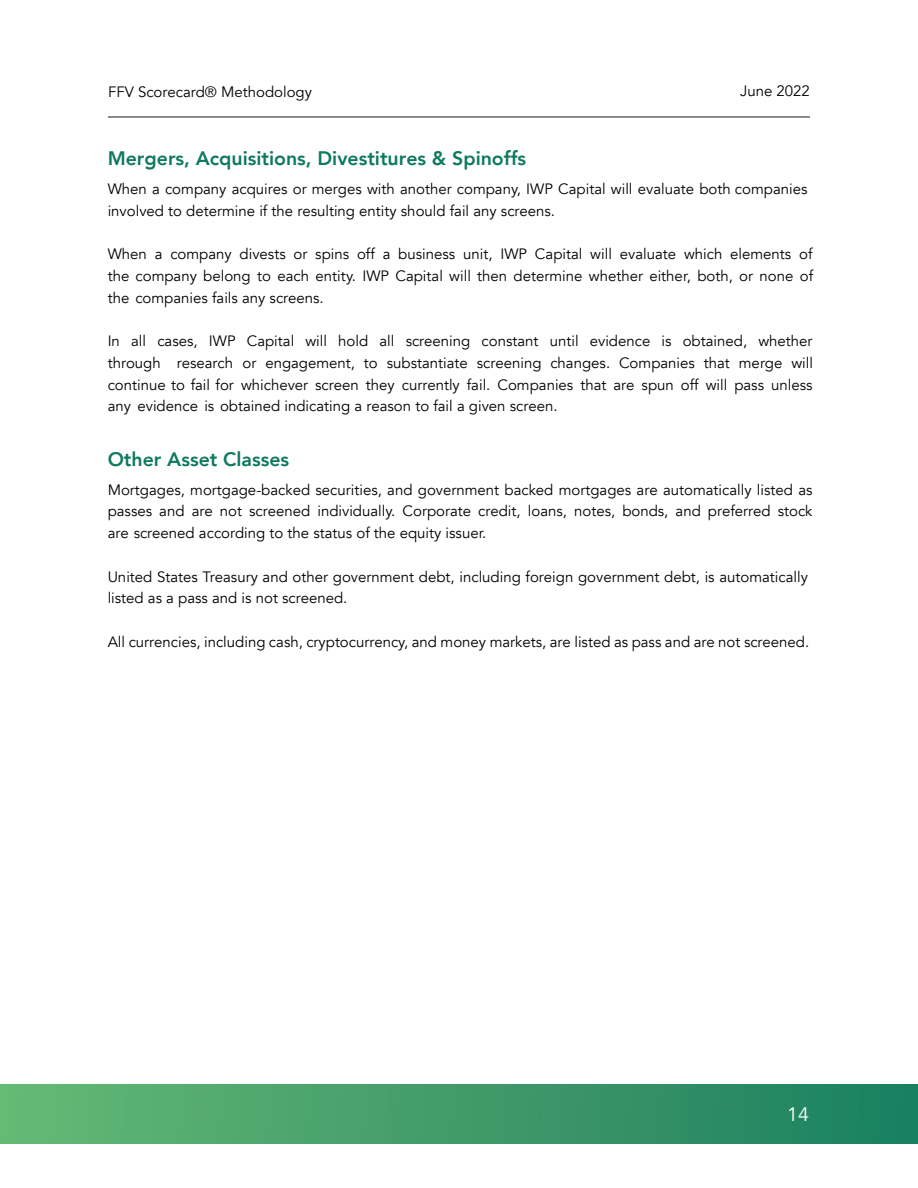
<style>
.page{position:relative;width:918px;height:1188px;background:#fff}
.page>*{position:absolute;margin:0;border:0;box-sizing:border-box;transform-origin:0 0}
.t1{font:800 19.5px "Avenir";color:#0e795e}
.t2{font:19.5px "Avenir";color:#fff}
.t3{font:15px/21.8px "Avenir";color:#000;text-align:justify}
.s1{font-family:"Avenir LT Std"}
.s2{color:#0d7a5f}
</style>
<div class="page">
<div style="left:0;top:1084px;width:918px;height:60px;background:linear-gradient(to right,#66b974,#1b7f60)"></div>
<hr style="left:108px;top:116px;width:702px;height:2px;background:#63666a">
<p class="t3" style="left:108px;top:81px;width:205px">FFV Scorecard® <span class="s1">Methodology</span></p>
<p class="t3" style="left:740px;top:80px;width:71px">June 2022</p>
<p class="t1" style="left:108px;top:143px;width:420px">Mergers, Acquisitions, Di<span class="s2">ve</span>stitures &amp; Spinoffs</p>
<p class="t3" style="left:108px;top:178px;width:701px">When a company acquires or merges with another company, IWP Capital will evaluate both companies involved to determine if the resulting entity should fail any screens.</p>
<p class="t3" style="left:108px;top:243px;width:707px">When a company divests or spins off a business unit, IWP Capital will evaluate which elements of the company belong to each entity. IWP Capital will then determine whether either, both, or none of the companies fails any screens.</p>
<p class="t3" style="left:108px;top:330px;width:707px">In <span class="s1">all</span> cases, IWP Capital will hold all screening constant until evidence is obtained, whether through research or engagement, to substantiate screening changes. Companies that merge will continue to fail for whichever screen they currently fail. Companies that are spun off will pass unless any evidence is obtained indicating a reason to fail a given screen.</p>
<p class="t1" style="left:108px;top:444px;width:183px">Other Asset Classes</p>
<p class="t3" style="left:108px;top:479px;width:706px">Mortgages, mortgage-backed securities, and government backed mortgages are automatically listed as passes and are not screened individually. Corporate credit, loans, notes, bonds, and preferred stock are screened according to the status of the equity issuer.</p>
<p class="t3" style="left:108px;top:566px;width:702px">United States Treasury and other government debt, including foreign government debt, is automatically listed as a pass and is not screened.</p>
<p class="t3" style="left:108px;top:631px;width:703px">All currencies, including cash, cryptocurrency, and money markets, are listed as pass and are not screened.</p>
<p class="t2" style="left:787px;top:1103px;width:23px">14</p>
</div>
